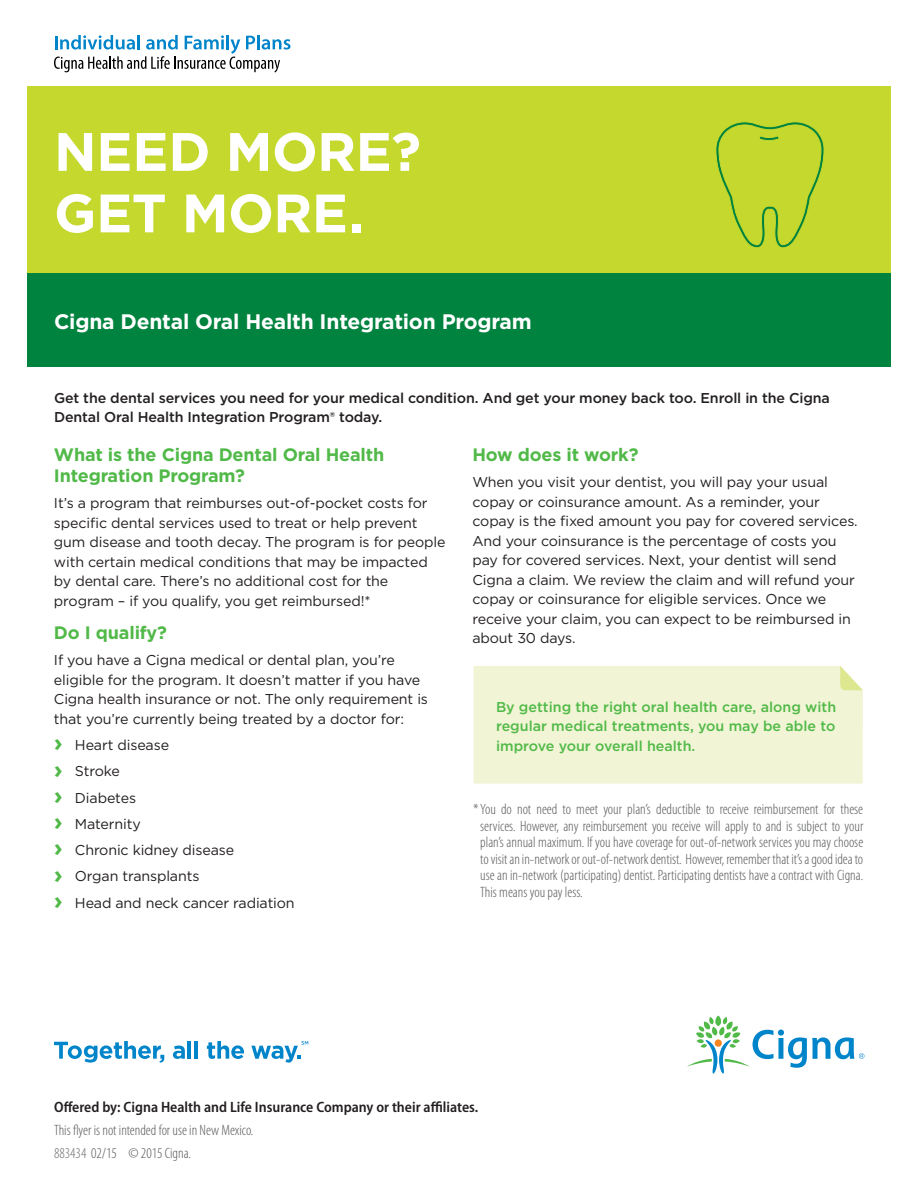
<style>
.page{position:relative;width:918px;height:1188px;background:#fff}
.page>*{position:absolute;margin:0;border:0;box-sizing:border-box;transform-origin:0 0}
.Headline_bold_40_45{font:700 54px/61.5px "Gotham";letter-spacing:-.01em;color:#fff}
.Subheadline_bold_14{font:700 21px "Gotham";letter-spacing:-.01em;color:#fff}
.Subhead_body_bold_12{font:700 18px/21px "Gotham";letter-spacing:-.01em;color:#51b948}
.Legal_copy_Cat{font:300 condensed 15px/16.5px "Myriad Pro";color:#57585a;text-align:justify}
.Offered_by_legal{font:600 semi-condensed 15px "Myriad Pro";color:#231f20}
.Body_copy__book_9_5{font:14.25px/19.5px "Gotham";letter-spacing:-.01em;color:#231f20}
.Intro_body_copy_medi{font:500 14.25px/19.5px "Gotham";letter-spacing:-.01em;color:#231f20}
.A-sidebar_text_alter{font:500 14.25px/19.5px "Gotham";color:#51b948;text-align:justify}
.Bullet_copy_book_9_5{font:14.25px "Gotham";letter-spacing:-.01em;color:#231f20}
.s1{font-weight:700;font-size:24px;color:#51b948}
.s2{color:#6c6d70}
</style>
<div class="page">
<div style="left:27px;top:86px;width:864px;height:188px;background:#c4d82d"></div>
<div style="left:27px;top:274px;width:864px;height:93px;background:#00833e"></div>
<div style="left:474px;top:666px;width:389px;height:118px;background:#f1f5d5"></div>
<svg style="left:840px;top:666px;width:23px;height:24px"></svg>
<svg style="left:716px;top:122px;width:108px;height:126px"></svg>
<svg style="left:687px;top:1016px;width:177px;height:58px"></svg>
<svg style="left:54px;top:1041px;width:110px;height:22px"></svg>
<svg style="left:173px;top:1046px;width:12px;height:13px"></svg>
<hr style="left:188px;top:1041px;width:3px;height:18px;background:#0084ca">
<hr style="left:194px;top:1041px;width:4px;height:18px;background:#0084ca">
<svg style="left:207px;top:1041px;width:37px;height:18px"></svg>
<svg style="left:251px;top:1041px;width:57px;height:22px"></svg>
<svg style="left:54px;top:35px;width:237px;height:38px"></svg>
<p class="Headline_bold_40_45" style="left:54px;top:120px;width:368px">NEED MORE?<br>GET MORE.</p>
<p class="Subheadline_bold_14" style="left:54px;top:310px;width:479px">Cigna Dental Oral Health Integration Program</p>
<p class="Intro_body_copy_medi" style="left:54px;top:388px;width:777px">Get the dental services you need for your medical condition. And get your money back too. Enroll in the Cigna<br>Dental Oral Health Integration Program® today.</p>
<p class="Subhead_body_bold_12" style="left:54px;top:444px;width:332px">What is the Cigna Dental Oral Health<br>Integration Program?</p>
<p class="Body_copy__book_9_5" style="left:54px;top:493px;width:393px">It’s a program that reimburses out-of-pocket costs for specific dental services used to treat or help prevent gum disease and tooth decay. The program is for people with certain medical conditions that may be impacted by dental care. There’s no additional cost for the program – if you qualify, you get reimbursed!*</p>
<p class="Subhead_body_bold_12" style="left:54px;top:622px;width:114px">Do I qualify?</p>
<p class="Body_copy__book_9_5" style="left:54px;top:650px;width:376px">If you have a Cigna medical or dental plan, you’re eligible for the program. It doesn’t matter if you have Cigna health insurance or not. The only requirement is that you’re currently being treated by a doctor for:</p>
<p class="Bullet_copy_book_9_5" style="left:54px;top:736px;width:117px"><span class="s1">›</span> Heart disease</p>
<p class="Bullet_copy_book_9_5" style="left:54px;top:762px;width:67px"><span class="s1">›</span> Stroke</p>
<p class="Bullet_copy_book_9_5" style="left:54px;top:789px;width:84px"><span class="s1">›</span> Diabetes</p>
<p class="Bullet_copy_book_9_5" style="left:54px;top:815px;width:88px"><span class="s1">›</span> Maternity</p>
<p class="Bullet_copy_book_9_5" style="left:54px;top:841px;width:182px"><span class="s1">›</span> Chronic kidney disease</p>
<p class="Bullet_copy_book_9_5" style="left:54px;top:867px;width:147px"><span class="s1">›</span> Organ transplants</p>
<p class="Bullet_copy_book_9_5" style="left:54px;top:894px;width:242px"><span class="s1">›</span> Head and neck cancer radiation</p>
<p class="Subhead_body_bold_12" style="left:472px;top:444px;width:168px">How does it work?</p>
<p class="Body_copy__book_9_5" style="left:472px;top:472px;width:387px">When you visit your dentist, you will pay your usual copay or coinsurance amount. As a reminder, your copay is the fixed amount you pay for covered services.<br>And your coinsurance is the percentage of costs you pay for covered services. Next, your dentist will send Cigna a claim. We review the claim and will refund your copay or coinsurance for eligible services. Once we receive your claim, you can expect to be reimbursed in about 30 days.</p>
<p class="A-sidebar_text_alter" style="left:496px;top:697px;width:342px">By getting the right oral health care, along with regular medical treatments, you may be able to improve your overall health.</p>
<p class="Legal_copy_Cat" style="left:480px;top:801px;width:384px;text-indent:-7px">* You do not need to meet your plan’s deductible to receive reimbursement for these services. However, any reimbursement you receive will apply to and is subject to your plan’s annual maximum. If you have coverage for out-of-network services you may choose to visit an in-network or out-of-network dentist. However, remember that it’s a good idea to use an in-network (participating) dentist. Participating dentists have a contract with Cigna.<br>This means you pay less.</p>
<p class="Offered_by_legal" style="left:54px;top:1098px;width:426px">Offered by: Cigna Health and Life Insurance Company or their affiliates.</p>
<p class="Legal_copy_Cat" style="left:54px;top:1122px;width:201px">This flyer is not intended for use in New Mexico.</p>
<p class="Legal_copy_Cat" style="left:54px;top:1146px;width:139px"><span class="s2">883434</span> 02/15 © 2015 Cigna.</p>
</div>
